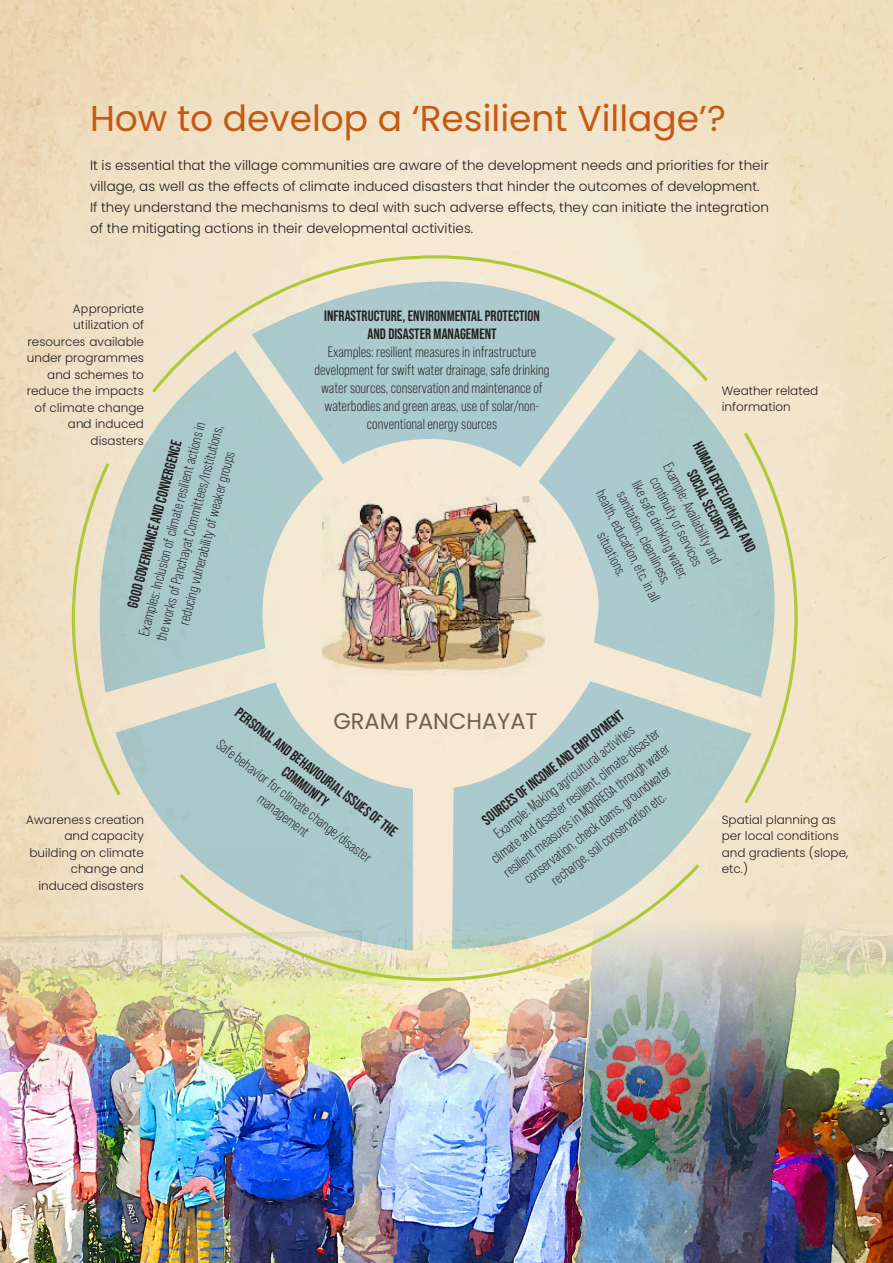
<style>
.page{position:relative;width:893px;height:1263px;background:#fff}
.page>*{position:absolute;margin:0;border:0;box-sizing:border-box;transform-origin:0 0}
.t1{font:36px "Poppins";color:#c45911}
.t2{font:22.5px "Poppins";color:#705e4a}
.t3{font:15px/18px "Bebas Neue Pro";color:#231f20;text-align:center}
.t4{font:300 13.5px/21px "Poppins";color:#231f20}
.t5{font:300 12px/16.5px "Poppins";color:#231f20}
.s1{font-weight:700}
</style>
<div class="page">
<img style="left:0;top:0;width:893px;height:853px">
<img style="left:0;top:853px;width:893px;height:410px">
<svg style="left:70px;top:460px;width:45px;height:339px;background:#e9debb"></svg>
<div style="left:149px;top:254px;width:562px;height:97px;background:#f2e5ce"></div>
<svg style="left:752px;top:429px;width:47px;height:378px;background:#ebe2be"></svg>
<svg style="left:176px;top:861px;width:527px;height:122px;background:#e2deb9"></svg>
<svg style="left:95px;top:351px;width:231px;height:341px;background:#bacec9"></svg>
<svg style="left:537px;top:349px;width:247px;height:348px;background:#bdd1cb"></svg>
<svg style="left:452px;top:681px;width:300px;height:268px;background:#c0d2cc"></svg>
<svg style="left:115px;top:681px;width:298px;height:270px;background:#bfd1ca"></svg>
<svg style="left:252px;top:273px;width:364px;height:203px;background:#bbd1ce"></svg>
<div style="left:262px;top:439px;width:334px;height:350px;background:#f5e9d4;border-radius:50%"></div>
<img style="left:323px;top:497px;width:221px;height:178px">
<p class="t1" style="left:90px;top:97px;width:637px">How to develop a ‘Resilient Village’?</p>
<p class="t4" style="left:90px;top:154px;width:680px">It is essential that the village communities are aware of the development needs and priorities for their village, as well as the effects of climate induced disasters that hinder the outcomes of development.<br>If they understand the mechanisms to deal with such adverse effects, they can initiate the integration of the mitigating actions in their developmental activities.</p>
<p class="t5" style="left:27px;top:300px;width:119px;text-align:right">Appropriate utilization of resources available under programmes and schemes to reduce the impacts of climate change and induced disasters</p>
<p class="t3" style="left:117px;top:629px;width:225px;rotate:-75deg"><span class="s1">GOOD GOVERNANCE AND CONVERGENCE<br></span>Examples: Inclusion of climate resilient actions in the works of Panchayat Committees/Institutions, reducing vulnerability of weaker groups</p>
<p class="t3" style="left:314px;top:307px;width:237px"><span class="s1">INFRASTRUCTURE, ENVIRONMENTAL PROTECTION AND DISASTER MANAGEMENT<br></span>Examples: resilient measures in infrastructure development for swift water drainage, safe drinking water sources, conservation and maintenance of waterbodies and green areas, use of solar/non&shy;conventional energy sources</p>
<p class="t5" style="left:722px;top:382px;width:98px">Weather related information</p>
<p class="t3" style="left:705px;top:439px;width:122px;rotate:63deg"><span class="s1">HUMAN DEVELOPMENT AND<br>SOCIAL SECURITY<br></span>Example: Availability and continuity of services<br>like safe drinking water,</p>
<p class="t3" style="left:608px;top:487px;width:125px;rotate:63deg">health, education, etc. in all</p>
<p class="t3" style="left:629px;top:488px;width:104px;rotate:63deg">sanitation, cleanliness,</p>
<p class="t3" style="left:610px;top:529px;width:49px;rotate:63deg">situations.</p>
<p class="t5" style="left:26px;top:811px;width:119px;text-align:right">Awareness creation and capacity building on climate change and induced disasters</p>
<p class="t3" style="left:243px;top:703px;width:202px;rotate:38deg"><span class="s1">PERSONAL AND BEHAVIOURIAL ISSUES OF THE<br>COMMUNITY<br></span>Safe behavior for climate change/disaster management</p>
<p class="t3" style="left:465px;top:825px;width:211px;rotate:-38deg"><span class="s1">SOURCES OF INCOME AND EMPLOYMENT </span>Example: Making agricultural activities climate and disaster resilient, climate-disaster resilient measures in MGNREGA through water conservation, check dams, groundwater recharge, soil conservation etc.</p>
<p class="t2" style="left:333px;top:708px;width:206px">GRAM PANCHAYAT</p>
<p class="t5" style="left:722px;top:811px;width:128px">Spatial planning as per local conditions and gradients (slope, etc.)</p>
</div>
